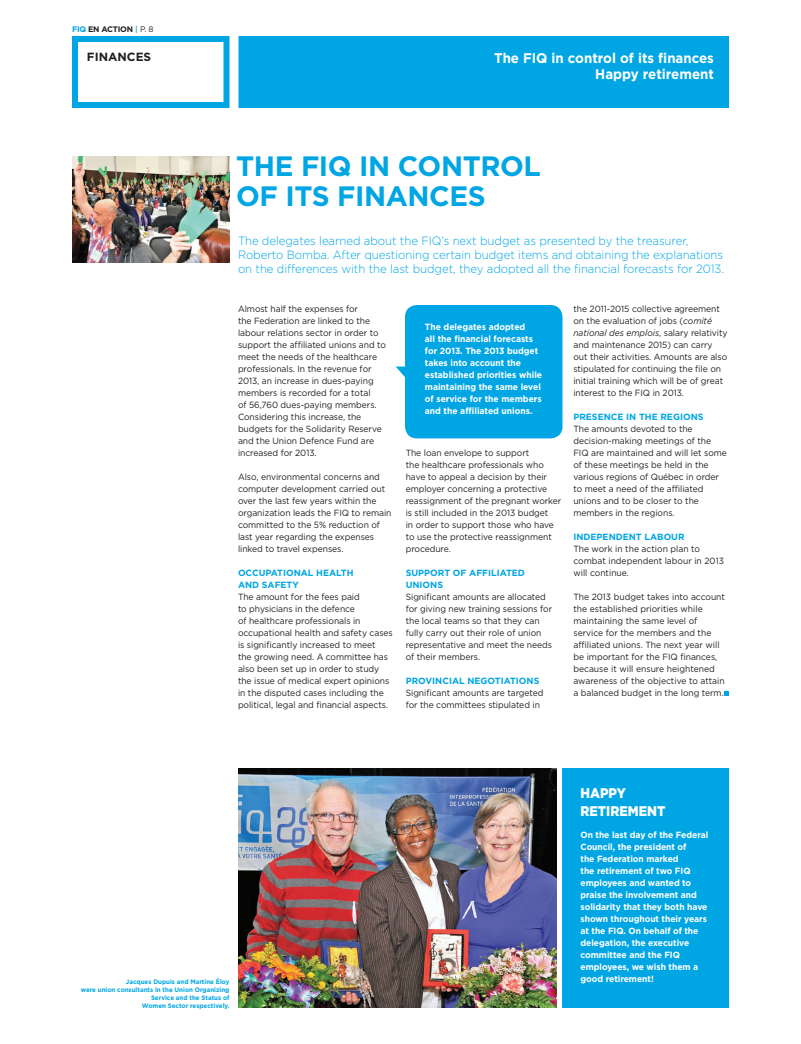
<style>
.page{position:relative;width:801px;height:1044px;background:#fff}
.page>*{position:absolute;margin:0;border:0;box-sizing:border-box;transform-origin:0 0}
.t1{font:700 28px/30px "Gotham";letter-spacing:-.015em;color:#00a6e4}
.t2{font:700 14px/16px "Gotham";color:#fff;text-align:right;scale:.95 1}
.t3{font:900 14px/18px "Gotham";color:#fff;scale:.9 1}
.t4{font:300 12px/14px "Gotham";letter-spacing:-.005em;color:#00a6e4;scale:.95 1}
.t5{font:700 11.9px "Gotham";color:#231f20}
.t6{font:9px/12px "Gotham";letter-spacing:-.005em;color:#231f20;scale:.95 1}
.t7{font:700 9px/12px "Gotham";letter-spacing:-.005em;color:#fff;scale:.95 1}
.t8{font:700 9px "Gotham";color:#00a6e4}
.t9{font:700 8px "Gotham";color:#231f20}
.t10{font:8px "Gotham";color:#231f20}
.t11{font:700 6.5px/8px "Gotham";color:#00a6e4;text-align:right;scale:.95 1}
.s1{color:#00a6e4}
.s2{font-weight:500;color:#00a6e4}
.s3{font-style:italic}
</style>
<div class="page">
<div style="left:72px;top:36px;width:157px;height:72px;border:6px solid #00a6e4"></div>
<div style="left:242px;top:39px;width:484px;height:66px;background:#00a6e4"></div>
<div style="left:238px;top:36px;width:491px;height:72px;border:6px solid #00a6e4"></div>
<svg style="left:724px;top:692px;width:4px;height:4px"></svg>
<svg style="left:396px;top:367px;width:9px;height:10px"></svg>
<div style="left:562px;top:768px;width:167px;height:240px;background:#00a6e4"></div>
<img style="left:238px;top:768px;width:319px;height:240px">
<img style="left:72px;top:156px;width:158px;height:106px">
<div style="left:405px;top:305px;width:157px;height:133px;background:#00a6e4;border-radius:12px"></div>
<p class="t9" style="left:72px;top:24px;width:42px"><span class="s1">FIQ</span> en action</p>
<p class="t10" style="left:135px;top:24px;width:20px"><span class="s2">|</span> p. 8</p>
<h3 class="t5" style="left:87px;top:50px;width:66px">Finances</h3>
<h2 class="t2" style="left:494px;top:49px;width:233px">The FIQ in control of its finances<br>Happy retirement</h2>
<h1 class="t1" style="left:236px;top:150px;width:183px">The FIQ in cont</h1>
<h1 class="t1" style="left:236px;top:150px;width:306px;text-indent:244px">rol of its finances</h1>
<p class="t4" style="left:238px;top:234px;width:513px">The delegates learned about the FIQ’s next budget as presented by the treasurer,<br>Roberto Bomba. After questioning certain budget items and obtaining the explanations on the differences with the last budget, they adopted all the financial forecasts for 2013.</p>
<p class="t6" style="left:238px;top:303px;width:157px">Almost half the expenses for<br>the Federation are linked to the labour relations sector in order to support the affiliated unions and to meet the needs of the healthcare professionals. In the revenue for<br>2013, an increase in dues-paying members is recorded for a total<br>of 56,760 dues-paying members.<br>Considering this increase, the budgets for the Solidarity Reserve and the Union Defence Fund are increased for 2013.</p>
<p class="t6" style="left:238px;top:471px;width:163px">Also, environmental concerns and computer development carried out over the last few years within the organization leads the FIQ to remain committed to the 5% reduction of last year regarding the expenses linked to travel expenses.</p>
<p class="t8" style="left:238px;top:568px;width:46px">Occupation</p>
<p class="t8" style="left:301px;top:568px;width:54px">al health</p>
<p class="t8" style="left:238px;top:580px;width:62px">and safety</p>
<p class="t6" style="left:238px;top:591px;width:164px">The amount for the fees paid<br>to physicians in the defence<br>of healthcare professionals in occupational health and safety cases is significantly increased to meet<br>the growing need. A committee has also been set up in order to study the issue of medical expert opinions in the disputed cases including the political, legal and financial aspects.</p>
<p class="t7" style="left:425px;top:321px;width:125px">The delegates adopted<br>all the financial forecasts for 2013. The 2013 budget takes into account the established priorities while maintaining the same level of service for the members and the affiliated unions.</p>
<p class="t6" style="left:406px;top:447px;width:165px">The loan envelope to support<br>the healthcare professionals who have to appeal a decision by their employer concerning a protective reassignment of the pregnant worker is still included in the 2013 budget<br>in order to support those who have to use the protective reassignment procedure.</p>
<p class="t8" style="left:406px;top:568px;width:20px">Suppo</p>
<p class="t8" style="left:438px;top:568px;width:87px">rt of affi liated</p>
<p class="t8" style="left:406px;top:580px;width:14px">union</p>
<p class="t8" style="left:437px;top:580px;width:7px">s</p>
<p class="t6" style="left:406px;top:591px;width:156px">Significant amounts are allocated for giving new training sessions for the local teams so that they can fully carry out their role of union representative and meet the needs of their members.</p>
<p class="t8" style="left:406px;top:676px;width:19px">Provinci</p>
<p class="t8" style="left:452px;top:676px;width:42px">al n egoti</p>
<p class="t8" style="left:504px;top:676px;width:13px">ation</p>
<p class="t8" style="left:534px;top:676px;width:7px">s</p>
<p class="t6" style="left:406px;top:687px;width:147px">Significant amounts are targeted for the committees stipulated in</p>
<p class="t6" style="left:573px;top:303px;width:164px">the 2011-2015 collective agreement on the evaluation of jobs (<span class="s3">comité national des emplois</span>, salary relativity and maintenance 2015) can carry out their activities. Amounts are also stipulated for continuing the file on initial training which will be of great interest to the FIQ in 2013.</p>
<p class="t8" style="left:573px;top:412px;width:114px">Presence in the region</p>
<p class="t8" style="left:698px;top:412px;width:7px">s</p>
<p class="t6" style="left:573px;top:423px;width:163px">The amounts devoted to the decision-making meetings of the<br>FIQ are maintained and will let some of these meetings be held in the various regions of Québec in order to meet a need of the affiliated unions and to be closer to the members in the regions.</p>
<p class="t8" style="left:573px;top:532px;width:113px">Independent labour</p>
<p class="t6" style="left:573px;top:543px;width:160px">The work in the action plan to combat independent labour in 2013 will continue.</p>
<p class="t6" style="left:573px;top:591px;width:161px">The 2013 budget takes into account the established priorities while maintaining the same level of service for the members and the affiliated unions. The next year will be important for the FIQ finances, because it will ensure heightened awareness of the objective to attain a balanced budget in the long term.</p>
<p class="t11" style="left:81px;top:977px;width:158px">Jacques Dupuis and Martine Éloy<br>were union consultants in the Union Organizing Service and the Status of<br>Women Sector respectively.</p>
<h2 class="t3" style="left:580px;top:783px;width:96px">HAPPY<br>RETIREMENT</h2>
<p class="t7" style="left:580px;top:828px;width:136px">On the last day of the Federal<br>Council, the president of<br>the Federation marked<br>the retirement of two FIQ employees and wanted to praise the involvement and solidarity that they both have shown throughout their years at the FIQ. On behalf of the delegation, the executive committee and the FIQ employees, we wish them a good retirement!</p>
</div>
